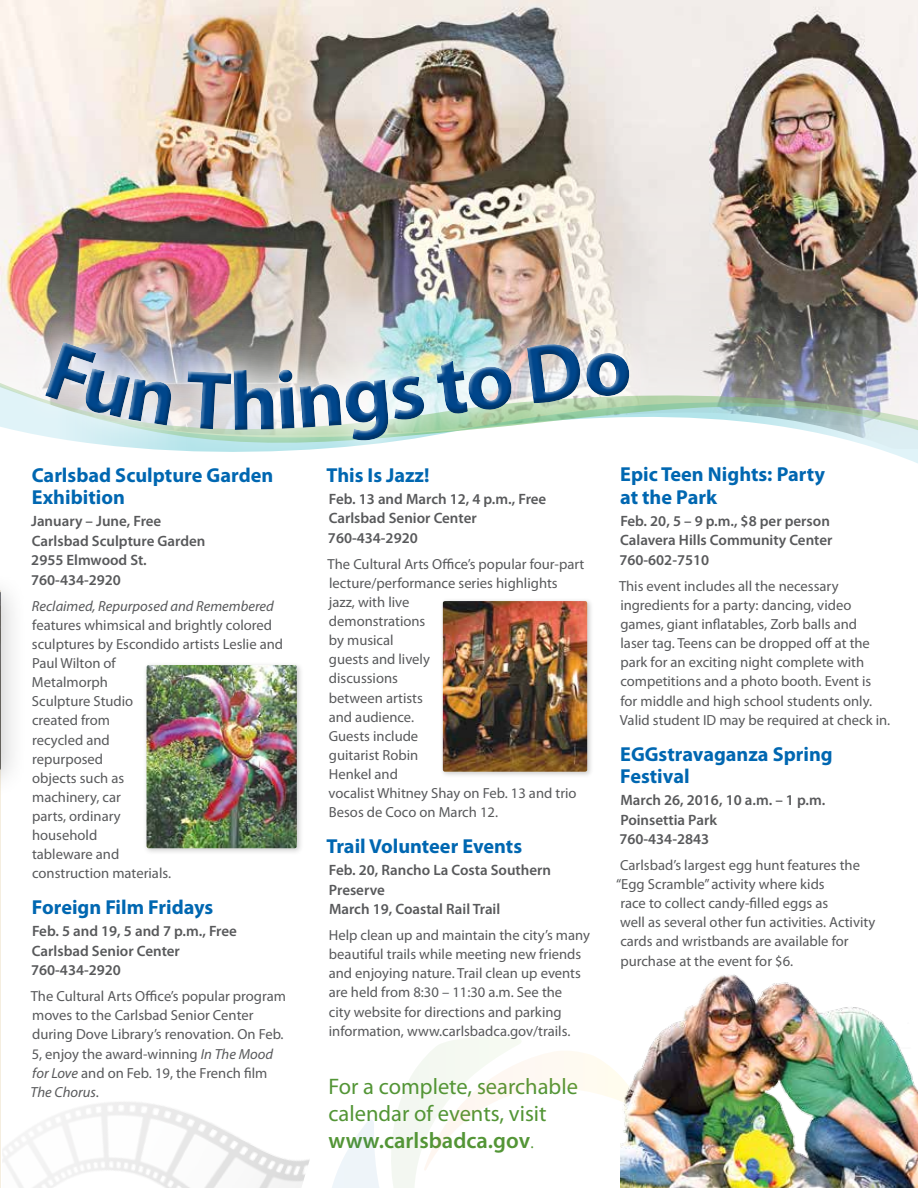
<style>
.page{position:relative;width:918px;height:1188px;background:#fff}
.page>*{position:absolute;margin:0;border:0;box-sizing:border-box;transform-origin:0 0}
.t1{font:22.5px/27px "Myriad Pro";color:#539536}
.t2{font:700 20.25px/22.5px "Myriad Pro";color:#0067b1}
.t3{font:600 15px/19.5px "Myriad Pro";color:#58595b}
.t4{font:14.7px/19.2px "Myriad Pro";color:#58595b}
.t5{font:italic 14.7px "Myriad Pro";color:#58595b}
.s1{font-style:italic}
.s2{font-weight:600}
.s3{font-weight:300}
</style>
<div class="page">
<img style="left:1px;top:0;width:917px;height:345px">
<svg style="left:0;top:345px;width:918px;height:109px"></svg>
<svg style="left:335px;top:1037px;width:286px;height:151px"></svg>
<hr style="left:0;top:591px;width:1px;height:597px;background:#f5eee0">
<img style="left:15px;top:304px;width:646px;height:150px">
<img style="left:40px;top:331px;width:590px;height:115px">
<svg style="left:41px;top:340px;width:593px;height:109px"></svg>
<div style="left:142px;top:661px;width:162px;height:195px;background:#000;opacity:.2"></div>
<img style="left:147px;top:665px;width:150px;height:183px">
<div style="left:439px;top:597px;width:155px;height:181px;background:#000;opacity:.2"></div>
<img style="left:443px;top:601px;width:144px;height:171px">
<img style="left:2px;top:1102px;width:333px;height:86px">
<img style="left:621px;top:974px;width:297px;height:214px">
<div style="left:0;top:570px;width:28px;height:229px;background:#000;opacity:.2"></div>
<img style="left:0;top:591px;width:1px;height:179px">
<svg style="left:45px;top:342px;width:129px;height:83px"></svg>
<svg style="left:185px;top:369px;width:240px;height:73px"></svg>
<img style="left:435px;top:341px;width:195px;height:75px">
<h2 class="t2" style="left:32px;top:463px;width:243px">Carlsbad Sculpture Garden<br>Exhibition</h2>
<p class="t3" style="left:31px;top:511px;width:176px">January – June, Free<br>Carlsbad Sculpture Garden<br>2955 Elmwood St.<br>760-434-2920</p>
<p class="t5" style="left:32px;top:597px;width:244px">Reclaimed, Repurposed and Remembered</p>
<p class="t4" style="left:32px;top:615px;width:253px">features whimsical and brightly colored sculptures by Escondido artists Leslie and<br>Paul Wilton of<br>Metalmorph<br>Sculpture Studio<br>created from<br>recycled and<br>repurposed<br>objects such as<br>machinery, car<br>parts, ordinary<br>household<br>tableware and<br>construction materials.</p>
<h2 class="t2" style="left:32px;top:896px;width:183px">Foreign Film Fridays</h2>
<p class="t3" style="left:31px;top:921px;width:207px">Feb. 5 and 19, 5 and 7 p.m., Free<br>Carlsbad Senior Center<br>760-434-2920</p>
<p class="t4" style="left:31px;top:986px;width:257px">The Cultural Arts Office’s popular program moves to the Carlsbad Senior Center during Dove Library’s renovation. On Feb.<br>5, enjoy the award-winning <span class="s1">In The Mood for Love</span> and on Feb. 19, the French film <span class="s1">The Chorus</span>.</p>
<h2 class="t2" style="left:327px;top:463px;width:105px">This Is Jazz!</h2>
<p class="t3" style="left:328px;top:489px;width:220px">Feb. 13 and March 12, 4 p.m., Free<br>Carlsbad Senior Center<br>760-434-2920</p>
<p class="t4" style="left:328px;top:554px;width:258px">The Cultural Arts Office’s popular four-part lecture/performance series highlights jazz, with live<br>demonstrations<br>by musical<br>guests and lively<br>discussions<br>between artists<br>and audience.<br>Guests include<br>guitarist Robin<br>Henkel and<br>vocalist Whitney Shay on Feb. 13 and trio<br>Besos de Coco on March 12.</p>
<h2 class="t2" style="left:327px;top:834px;width:197px">Trail Volunteer Events</h2>
<p class="t3" style="left:329px;top:860px;width:224px">Feb. 20, Rancho La Costa Southern<br>Preserve<br>March 19, Coastal Rail Trail</p>
<p class="t4" style="left:329px;top:925px;width:263px">Help clean up and maintain the city’s many beautiful trails while meeting new friends and enjoying nature. Trail clean up events are held from 8:30 – 11:30 a.m. See the<br>city website for directions and parking information, www.carlsbadca.gov/trails.</p>
<h1 class="t1" style="left:328px;top:1072px;width:251px">For a complete, searchable calendar of events, visit <span class="s2">www.carlsbadca.gov</span><span class="s3">.</span></h1>
<h2 class="t2" style="left:620px;top:463px;width:206px">Epic Teen Nights: Party at the Park</h2>
<p class="t3" style="left:619px;top:511px;width:215px">Feb. 20, 5 – 9 p.m., $8 per person<br>Calavera Hills Community Center<br>760-602-7510</p>
<p class="t4" style="left:619px;top:576px;width:273px">This event includes all the necessary ingredients for a party: dancing, video games, giant inflatables, Zorb balls and<br>laser tag. Teens can be dropped off at the park for an exciting night complete with competitions and a photo booth. Event is for middle and high school students only.<br>Valid student ID may be required at check in.</p>
<h2 class="t2" style="left:620px;top:742px;width:214px">EGGstravaganza Spring<br>Festival</h2>
<p class="t3" style="left:619px;top:790px;width:207px">March 26, 2016, 10 a.m. – 1 p.m.<br>Poinsettia Park<br>760-434-2843</p>
<p class="t4" style="left:616px;top:855px;width:261px">Carlsbad’s largest egg hunt features the “Egg Scramble” activity where kids<br>race to collect candy-filled eggs as<br>well as several other fun activities. Activity cards and wristbands are available for purchase at the event for $6.</p>
</div>
